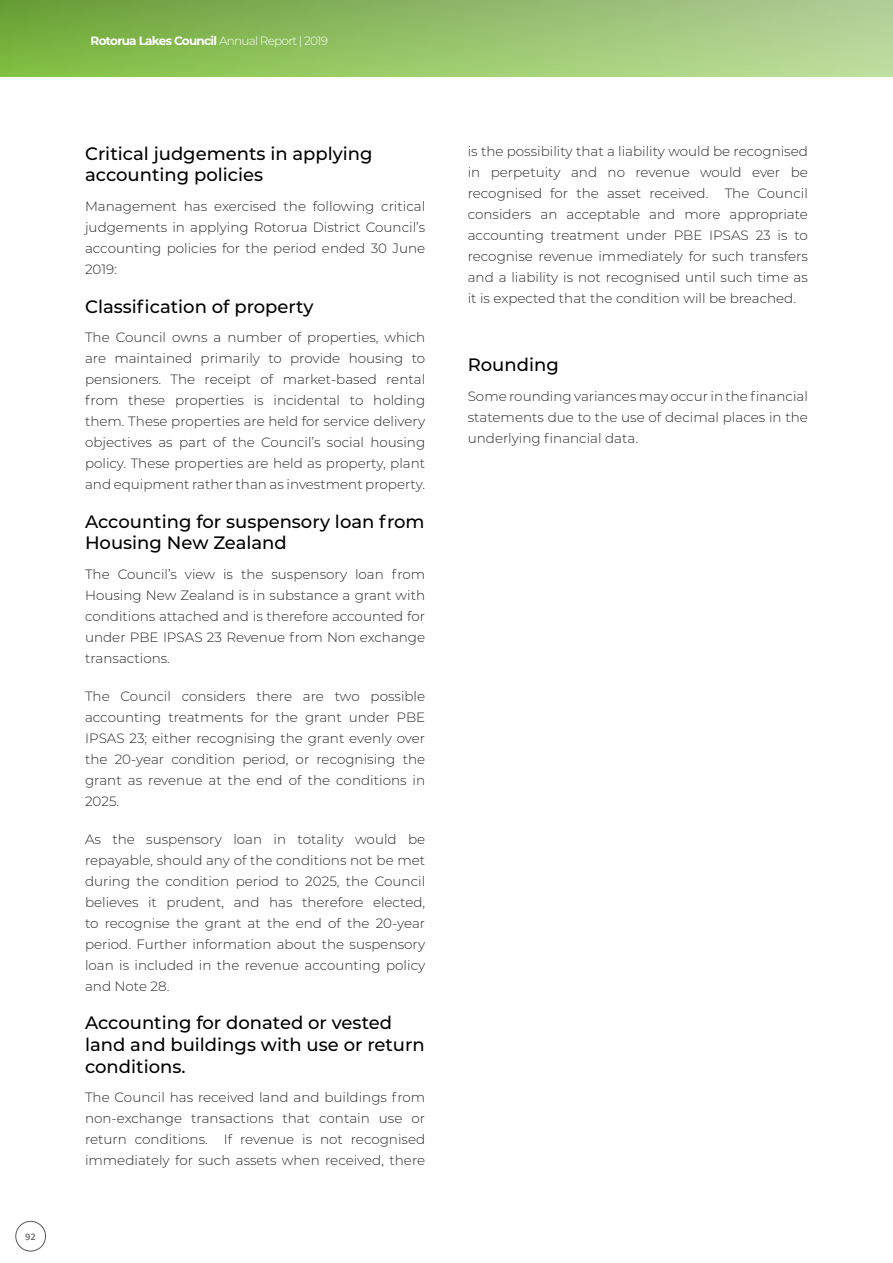
<style>
.page{position:relative;width:893px;height:1263px;background:#fff}
.page>*{position:absolute;margin:0;border:0;box-sizing:border-box;transform-origin:0 0}
.t1{font:500 18px/21.6px "Montserrat";color:#000}
.t2{font:300 13.5px/21px "Montserrat";color:#292829;text-align:justify}
.t3{font:700 12px "Montserrat";letter-spacing:-.06em;color:#fff}
.t4{font:12px "Calibri";color:#58595b}
.s1{font-weight:300}
</style>
<div class="page">
<svg style="left:0;top:0;width:893px;height:77px;background:#95c26b"></svg>
<div style="left:16px;top:1221px;width:30px;height:30px;border:1px solid #58595b;border-radius:50%"></div>
<p class="t4" style="left:25px;top:1227px;width:12px">92</p>
<p class="t3" style="left:91px;top:32px;width:239px">Rotorua Lakes Council <span class="s1">Annual Report | 2019</span></p>
<h1 class="t1" style="left:85px;top:142px;width:289px">Critical judgements in applying accounting policies</h1>
<p class="t2" style="left:85px;top:195px;width:342px">Management has exercised the following critical judgements in applying Rotorua District Council’s accounting policies for the period ended 30 June 2019:</p>
<h1 class="t1" style="left:85px;top:295px;width:230px">Classification of property</h1>
<p class="t2" style="left:85px;top:326px;width:342px">The Council owns a number of properties, which are maintained primarily to provide housing to pensioners. The receipt of market-based rental from these properties is incidental to holding them. These properties are held for service delivery objectives as part of the Council’s social housing policy. These properties are held as property, plant and equipment rather than as investment property.</p>
<h1 class="t1" style="left:85px;top:510px;width:341px">Accounting for suspensory loan from<br>Housing New Zealand</h1>
<p class="t2" style="left:85px;top:563px;width:342px">The Council’s view is the suspensory loan from Housing New Zealand is in substance a grant with conditions attached and is therefore accounted for under PBE IPSAS 23 Revenue from Non exchange transactions.</p>
<p class="t2" style="left:85px;top:685px;width:342px">The Council considers there are two possible accounting treatments for the grant under PBE IPSAS 23; either recognising the grant evenly over the 20-year condition period, or recognising the grant as revenue at the end of the conditions in 2025.</p>
<p class="t2" style="left:85px;top:828px;width:342px">As the suspensory loan in totality would be repayable, should any of the conditions not be met during the condition period to 2025, the Council believes it prudent, and has therefore elected, to recognise the grant at the end of the 20-year period. Further information about the suspensory loan is included in the revenue accounting policy and Note 28.</p>
<h1 class="t1" style="left:85px;top:1011px;width:341px">Accounting for donated or vested land and buildings with use or return conditions.</h1>
<p class="t2" style="left:85px;top:1086px;width:342px">The Council has received land and buildings from non-exchange transactions that contain use or return conditions. If revenue is not recognised immediately for such assets when received, there</p>
<p class="t2" style="left:468px;top:140px;width:342px">is the possibility that a liability would be recognised in perpetuity and no revenue would ever be recognised for the asset received. The Council considers an acceptable and more appropriate accounting treatment under PBE IPSAS 23 is to recognise revenue immediately for such transfers and a liability is not recognised until such time as it is expected that the condition will be breached.</p>
<h1 class="t1" style="left:468px;top:353px;width:93px">Rounding</h1>
<p class="t2" style="left:468px;top:385px;width:342px">Some rounding variances may occur in the financial statements due to the use of decimal places in the underlying financial data.</p>
</div>
